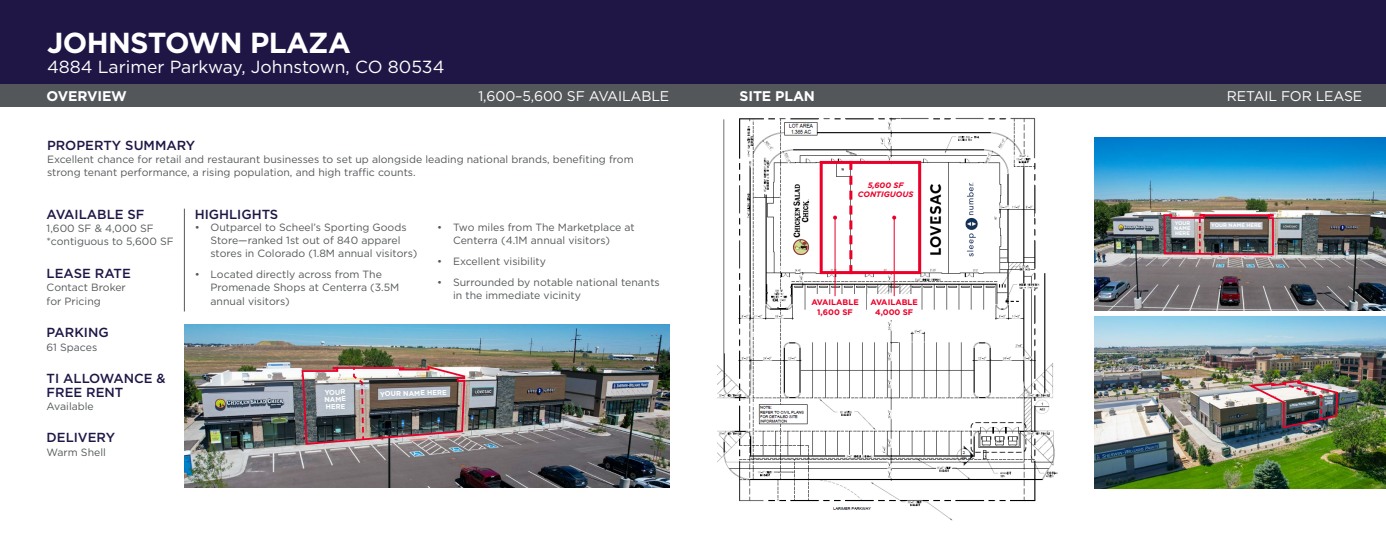
<style>
.page{position:relative;width:1386px;height:536px;background:#fff}
.page>*{position:absolute;margin:0;border:0;box-sizing:border-box;transform-origin:0 0}
.t1{font:700 28.88px "Gotham";letter-spacing:-.02em;color:#fff}
.t2{font:17.5px "Gotham";color:#fff}
.t3{font:14px "Gotham";letter-spacing:-.01em;color:#fff}
.t4{font:700 14px "Gotham";letter-spacing:-.01em;color:#fff}
.t5{font:500 13.12px/13.1px "Gotham";color:#1f1646}
.t6{font:10.5px/13.1px "Gotham";color:#545759}
.t7{font:700 8.05px/9.6px "Gotham";color:#ea0029;text-align:center}
.t8{font:italic 700 7.88px/9.5px "Gotham";color:#ea0029;text-align:center}
.t9{font:700 7px/7px "Gotham";color:#fff}
.t10{font:700 5.25px/5.2px "Gotham";color:#fff;text-align:justify}
.t11{font:700 2.62px/2.6px "Gotham";color:#fff;text-align:justify}
</style>
<div class="page">
<img style="left:184px;top:324px;width:485px;height:163px">
<img style="left:1095px;top:316px;width:291px;height:172px">
<img style="left:1095px;top:138px;width:291px;height:172px">
<img style="left:717px;top:117px;width:341px;height:403px">
<div style="left:820px;top:161px;width:101px;height:113px;border:3px solid #ea0029"></div>
<svg style="left:849px;top:161px;width:3px;height:113px"></svg>
<div style="left:874px;top:208px;width:26px;height:14px;background:#fff"></div>
<div style="left:824px;top:208px;width:23px;height:14px;background:#fff"></div>
<div style="left:808px;top:293px;width:54px;height:26px;background:#fff"></div>
<div style="left:867px;top:293px;width:54px;height:26px;background:#fff"></div>
<hr style="left:835px;top:217px;width:1px;height:79px;background:#ea0029">
<svg style="left:833px;top:215px;width:4px;height:4px"></svg>
<hr style="left:894px;top:217px;width:1px;height:79px;background:#ea0029">
<svg style="left:892px;top:215px;width:4px;height:4px"></svg>
<img style="left:959px;top:181px;width:25px;height:76px">
<img style="left:924px;top:181px;width:21px;height:76px">
<div style="left:786px;top:181px;width:26px;height:76px;background:#fff"></div>
<img style="left:793px;top:184px;width:17px;height:72px">
<img style="left:1245px;top:379px;width:94px;height:50px">
<img style="left:1162px;top:213px;width:113px;height:43px">
<img style="left:301px;top:365px;width:165px;height:80px">
<div style="left:685px;top:0;width:701px;height:100px;background:#1f1646"></div>
<div style="left:685px;top:84px;width:701px;height:23px;background:#545759"></div>
<div style="left:0;top:0;width:701px;height:100px;background:#1f1646"></div>
<div style="left:0;top:84px;width:701px;height:23px;background:#545759"></div>
<hr style="left:184px;top:208px;width:1px;height:103px;background:#545759">
<h1 class="t1" style="left:47px;top:24px;width:305px">JOHNSTOWN PLAZA</h1>
<h2 class="t2" style="left:47px;top:56px;width:399px">4884 Larimer Parkway, Johnstown, CO 80534</h2>
<h3 class="t4" style="left:47px;top:87px;width:82px">OVERVIEW</h3>
<h3 class="t3" style="left:478px;top:87px;width:192px">1,600–5,600 SF AVAILABLE</h3>
<h3 class="t4" style="left:740px;top:87px;width:77px">SITE PLAN</h3>
<h3 class="t3" style="left:1227px;top:87px;width:137px">RETAIL FOR LEASE</h3>
<p class="t5" style="left:47px;top:138px;width:150px">PROPERTY SUMMARY</p>
<p class="t6" style="left:47px;top:152px;width:588px">Excellent chance for retail and restaurant businesses to set up alongside leading national brands, benefiting from strong tenant performance, a rising population, and high traffic counts.</p>
<p class="t5" style="left:47px;top:208px;width:99px">AVAILABLE SF</p>
<p class="t6" style="left:47px;top:222px;width:129px">1,600 SF &amp; 4,000 SF *contiguous to 5,600 SF</p>
<p class="t5" style="left:47px;top:267px;width:86px">LEASE RATE</p>
<p class="t6" style="left:47px;top:281px;width:81px">Contact Broker for Pricing</p>
<p class="t5" style="left:47px;top:326px;width:64px">PARKING</p>
<p class="t6" style="left:47px;top:340px;width:52px">61 Spaces</p>
<p class="t5" style="left:47px;top:372px;width:121px">TI ALLOWANCE &amp;<br>FREE RENT</p>
<p class="t6" style="left:47px;top:399px;width:49px">Available</p>
<p class="t5" style="left:47px;top:431px;width:70px">DELIVERY</p>
<p class="t6" style="left:47px;top:445px;width:61px">Warm Shell</p>
<p class="t5" style="left:195px;top:208px;width:85px">HIGHLIGHTS</p>
<p class="t6" style="left:453px;top:220px;width:183px;text-indent:-16px">• Two miles from The Marketplace at<br>Centerra (4.1M annual visitors)</p>
<p class="t6" style="left:437px;top:254px;width:110px">• Excellent visibility</p>
<p class="t6" style="left:453px;top:275px;width:208px;text-indent:-16px">• Surrounded by notable national tenants in the immediate vicinity</p>
<p class="t6" style="left:211px;top:220px;width:208px;text-indent:-16px">• Outparcel to Scheel’s Sporting Goods<br>Store—ranked 1st out of 840 apparel stores in Colorado (1.8M annual visitors)</p>
<p class="t6" style="left:211px;top:268px;width:190px;text-indent:-16px">• Located directly across from The<br>Promenade Shops at Centerra (3.5M annual visitors)</p>
<p class="t9" style="left:324px;top:389px;width:22px;rotate:-2deg">YOUR</p>
<p class="t9" style="left:380px;top:390px;width:68px;rotate:-1deg">YOUR NAME HERE</p>
<p class="t9" style="left:324px;top:396px;width:23px;rotate:-2deg">NAME<br>HERE</p>
<p class="t8" style="left:858px;top:180px;width:57px">5,600 SF<br>CONTIGUOUS</p>
<p class="t7" style="left:811px;top:297px;width:49px">AVAILABLE<br>1,600 SF</p>
<p class="t7" style="left:871px;top:297px;width:49px">AVAILABLE<br>4,000 SF</p>
<p class="t10" style="left:1174px;top:220px;width:18px">YOUR NAME HERE</p>
<p class="t10" style="left:1211px;top:223px;width:52px">YOUR NAME HERE</p>
<p class="t11" style="left:1290px;top:404px;width:27px;rotate:-8deg">YOUR NAME HERE</p>
<p class="t11" style="left:1325px;top:397px;width:10px;rotate:-4deg">YOUR NAME HERE</p>
</div>
